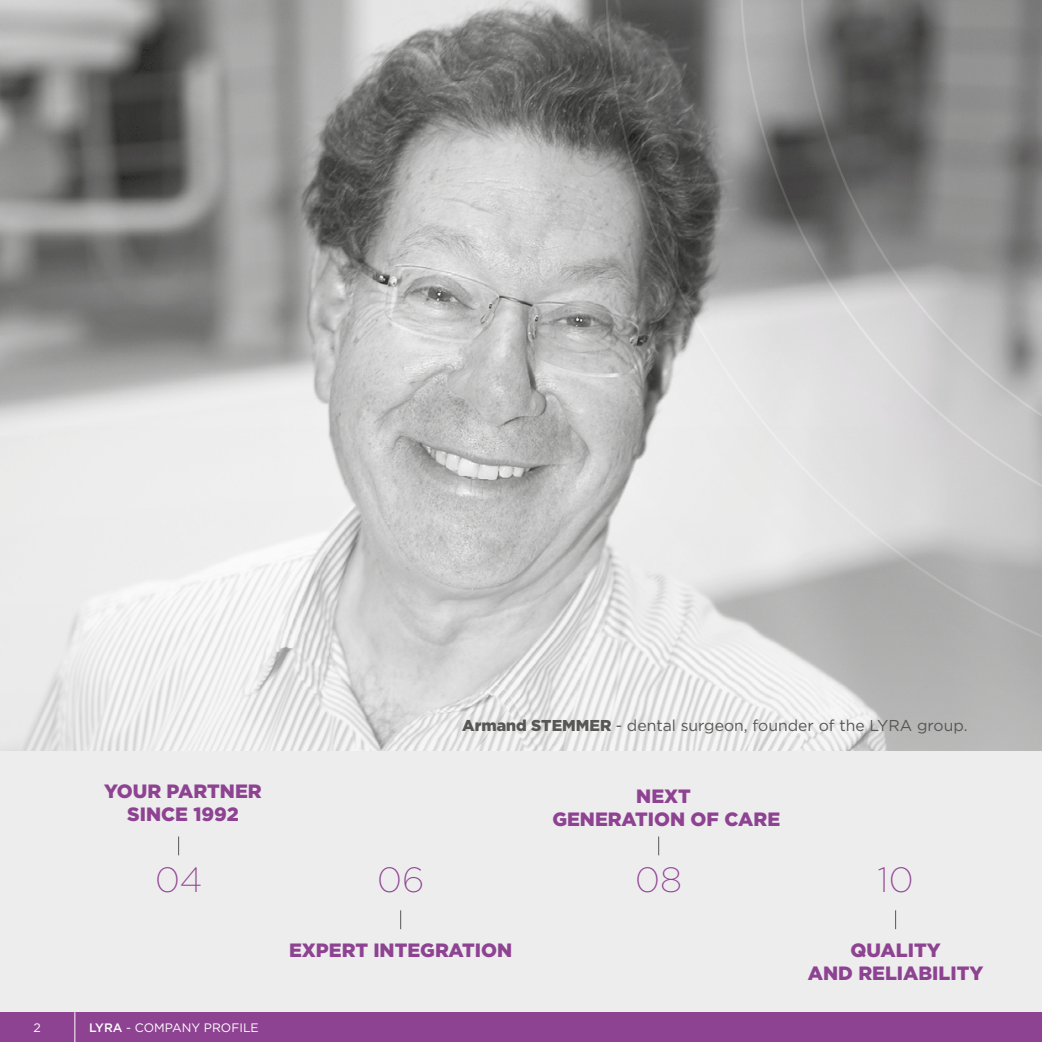
<style>
.page{position:relative;width:1042px;height:1042px;background:#fff}
.page>*{position:absolute;margin:0;border:0;box-sizing:border-box;transform-origin:0 0}
.t1{font:200 35px "Gotham";color:#8e4292}
.t2{font:900 19.25px/23.1px "Gotham";color:#8e4292;text-align:center}
.t3{font:15.75px "Gotham";color:#575756}
.t4{font:12.25px "Gotham";color:#fff}
.s1{font-weight:900}
.s2{font-weight:500}
</style>
<div class="page">
<img style="left:0;top:0;width:464px;height:751px">
<img style="left:464px;top:0;width:578px;height:751px">
<svg style="left:605px;top:0;width:437px;height:697px;background:#acacac"></svg>
<svg style="left:680px;top:0;width:362px;height:622px;background:#aaa9a9"></svg>
<div style="left:0;top:751px;width:1042px;height:291px;background:#ededed"></div>
<svg style="left:895px;top:910px;width:1px;height:19px"></svg>
<svg style="left:658px;top:836px;width:1px;height:19px"></svg>
<svg style="left:400px;top:910px;width:1px;height:19px"></svg>
<svg style="left:178px;top:836px;width:1px;height:19px"></svg>
<div style="left:0;top:1012px;width:1042px;height:30px;background:#8e4292"></div>
<hr style="left:74px;top:1012px;width:1px;height:30px;background:#fff">
<p class="t2" style="left:104px;top:779px;width:159px">YOUR PARTNER<br>SINCE 1992</p>
<p class="t3" style="left:462px;top:715px;width:507px"><span class="s1">Armand STEMMER</span> - dental surgeon, founder of the LYRA group.</p>
<p class="t2" style="left:552px;top:784px;width:229px">NEXT<br>GENERATION OF CARE</p>
<h1 class="t1" style="left:155px;top:858px;width:49px">04</h1>
<h1 class="t1" style="left:377px;top:858px;width:48px">06</h1>
<h1 class="t1" style="left:635px;top:858px;width:48px">08</h1>
<h1 class="t1" style="left:877px;top:858px;width:38px">10</h1>
<p class="t4" style="left:34px;top:1020px;width:9px">2</p>
<p class="t4" style="left:89px;top:1020px;width:171px"><span class="s2">LYRA</span> - COMPANY PROFILE</p>
<p class="t2" style="left:289px;top:938px;width:225px">EXPERT INTEGRATION</p>
<p class="t2" style="left:808px;top:938px;width:177px">QUALITY<br>AND RELIABILITY</p>
</div>
